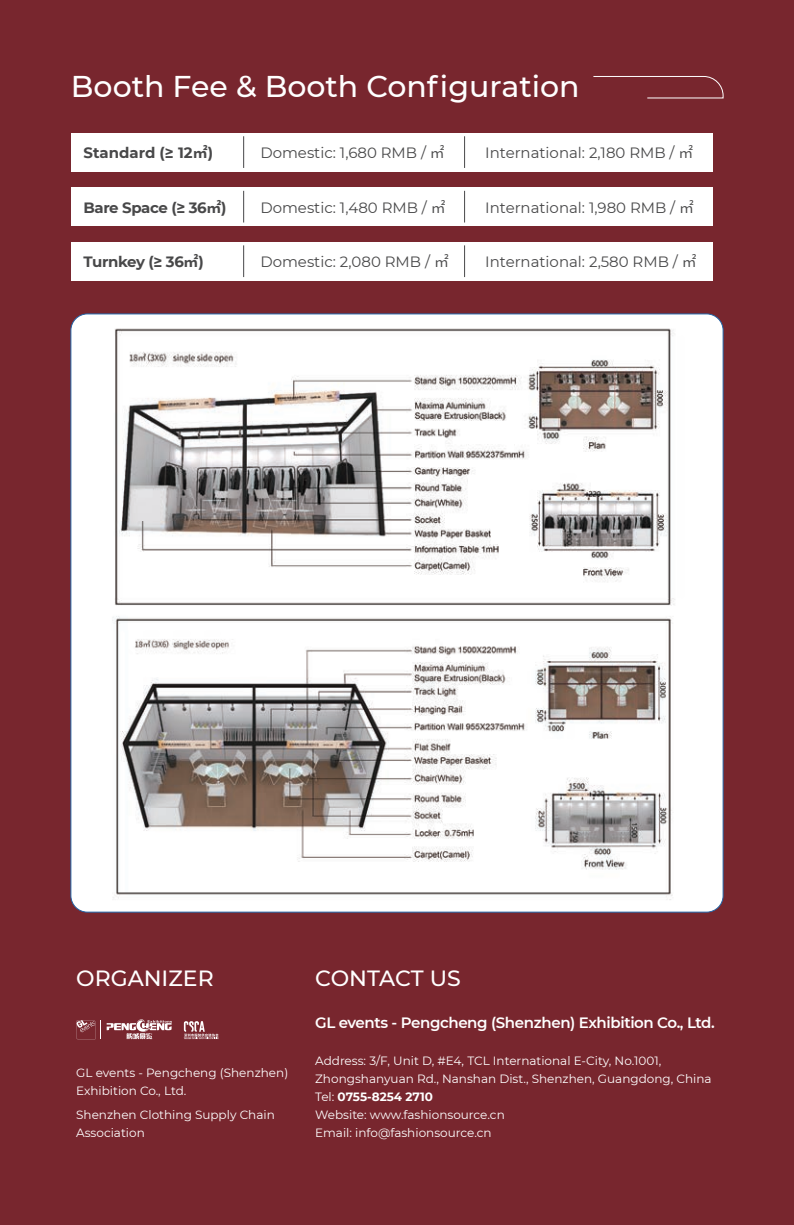
<style>
.page{position:relative;width:794px;height:1225px;background:#78262e}
.page>*{position:absolute;margin:0;border:0;box-sizing:border-box;transform-origin:0 0}
.t1{font:500 30px "Montserrat";color:#fff}
.t2{font:500 22px "Montserrat";color:#fff}
.t3{font:15px "Montserrat";color:#484849}
.t4{font:600 15px "Montserrat";letter-spacing:-.025em;color:#fff}
.t5{font:700 15px "Montserrat";letter-spacing:-.025em;color:#484849}
.t6{font:700 15px "Montserrat";color:#484849}
.t7{font:12px/18px "Montserrat";color:#fff}
.s1{font-family:"Noto Sans SC"}
.s2{font-family:"Noto Sans SC";font-weight:600}
.s3{font-weight:700}
</style>
<div class="page">
<div style="left:71px;top:314px;width:652px;height:598px;background:#fff;border-radius:16px"></div>
<svg style="left:184px;top:1021px;width:35px;height:18px"></svg>
<svg style="left:106px;top:1019px;width:66px;height:20px"></svg>
<svg style="left:76px;top:1020px;width:19px;height:19px"></svg>
<svg style="left:593px;top:76px;width:131px;height:23px"></svg>
<div style="left:71px;top:133px;width:641px;height:38px;background:#fff"></div>
<hr style="left:243px;top:136px;width:1px;height:32px;background:#474749">
<hr style="left:464px;top:136px;width:1px;height:32px;background:#474749">
<div style="left:71px;top:187px;width:641px;height:39px;background:#fff"></div>
<hr style="left:243px;top:191px;width:1px;height:31px;background:#474749">
<hr style="left:464px;top:191px;width:1px;height:31px;background:#474749">
<div style="left:71px;top:242px;width:641px;height:38px;background:#fff"></div>
<hr style="left:243px;top:245px;width:1px;height:32px;background:#474749">
<hr style="left:464px;top:245px;width:1px;height:32px;background:#474749">
<img style="left:115px;top:328px;width:560px;height:278px">
<img style="left:112px;top:616px;width:561px;height:284px">
<h1 class="t1" style="left:71px;top:66px;width:510px">Booth Fee &amp; Booth Configuration</h1>
<p class="t6" style="left:83px;top:142px;width:131px">Standard (≥ 12<span class="s1">㎡</span>)</p>
<p class="t3" style="left:260px;top:142px;width:186px">Domestic: 1,680 RMB / <span class="s2">㎡</span></p>
<p class="t3" style="left:485px;top:142px;width:210px">International: 2,180 RMB / <span class="s2">㎡</span></p>
<p class="t5" style="left:83px;top:196px;width:145px">Bare Space (≥ 36<span class="s1">㎡</span>)</p>
<p class="t3" style="left:260px;top:197px;width:187px">Domestic: 1,480 RMB / <span class="s2">㎡</span></p>
<p class="t3" style="left:485px;top:197px;width:210px">International: 1,980 RMB / <span class="s2">㎡</span></p>
<p class="t5" style="left:83px;top:251px;width:122px">Turnkey (≥ 36<span class="s1">㎡</span>)</p>
<p class="t3" style="left:260px;top:251px;width:190px">Domestic: 2,080 RMB / <span class="s2">㎡</span></p>
<p class="t3" style="left:485px;top:251px;width:213px">International: 2,580 RMB / <span class="s2">㎡</span></p>
<h2 class="t2" style="left:76px;top:963px;width:139px">ORGANIZER</h2>
<h2 class="t2" style="left:315px;top:963px;width:147px">CONTACT US</h2>
<p class="t7" style="left:76px;top:1063px;width:214px">GL events - Pengcheng (Shenzhen)<br>Exhibition Co., Ltd.</p>
<p class="t7" style="left:76px;top:1105px;width:200px">Shenzhen Clothing Supply Chain<br>Association</p>
<p class="t4" style="left:315px;top:1012px;width:401px">GL events - Pengcheng (Shenzhen) Exhibition Co., Ltd.</p>
<p class="t7" style="left:315px;top:1051px;width:398px">Address: 3/F, Unit D, #E4, TCL International E-City, No.1001, Zhongshanyuan Rd., Nanshan Dist., Shenzhen, Guangdong, China Tel: <span class="s3">0755-8254 2710<br></span>Website: www.fashionsource.cn<br>Email: info@fashionsource.cn</p>
</div>
